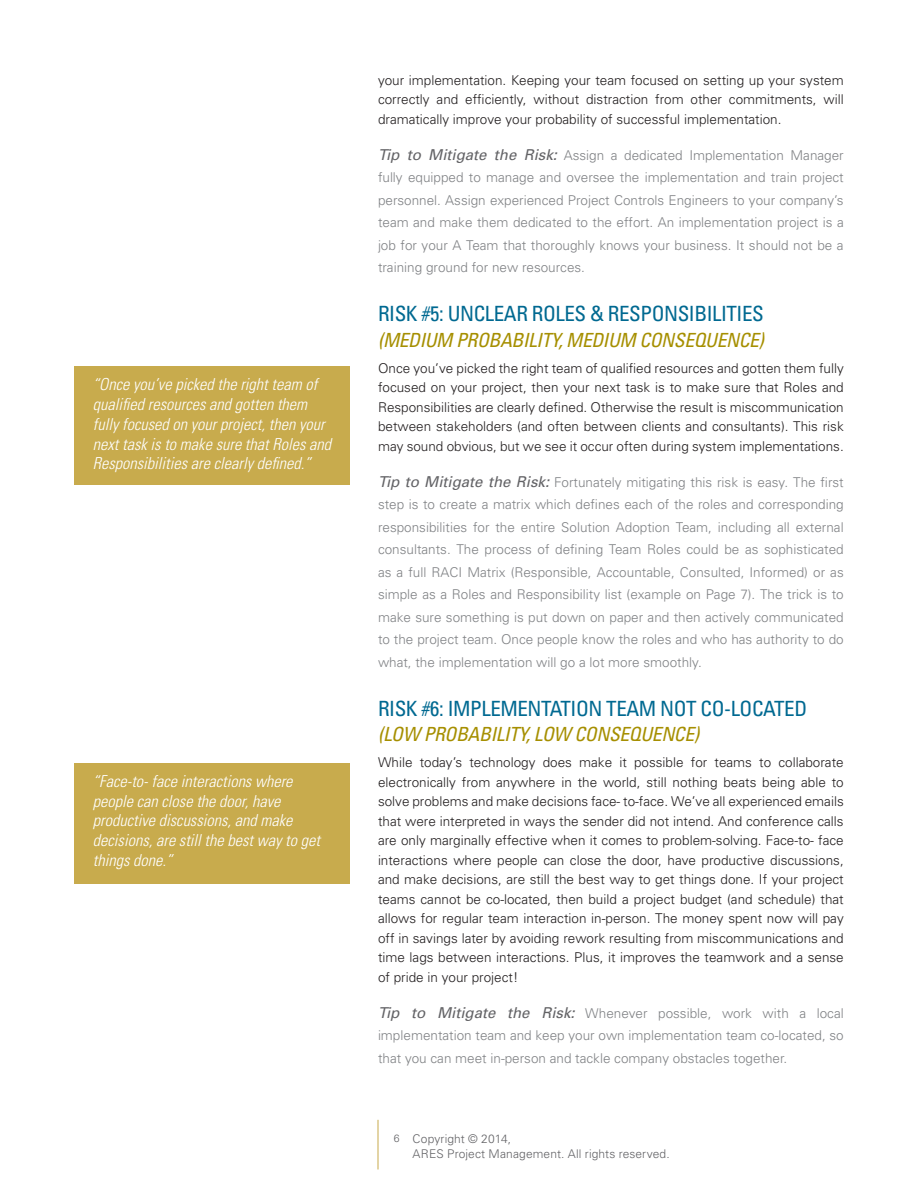
<style>
.page{position:relative;width:918px;height:1188px;background:#fff}
.page>*{position:absolute;margin:0;border:0;box-sizing:border-box;transform-origin:0 0}
.Sub_Titles{font:condensed 21px "Univers";letter-spacing:-.02em;color:#006991}
.prob_con{font:italic condensed 19.5px "Univers";letter-spacing:-.02em;color:#a68f01}
.quotes{font:italic 300 condensed 16.5px/19.8px "Univers";color:#fff}
.Main_Text{font:300 13.5px/19.5px "Univers";color:#231f20;text-align:justify}
.tips{font:300 13.5px/22.5px "Univers";color:#808285;text-align:justify}
.t1{font:300 12px/15.8px "Univers";letter-spacing:.01em;color:#636366}
.t2{font:300 10.5px "Univers";color:#636366}
.s1{font-weight:400;font-style:italic;font-size:15px;color:#636366}
</style>
<div class="page">
<hr style="left:378px;top:1120px;width:1px;height:49px;background:#c8ab4d">
<div style="left:74px;top:366px;width:276px;height:119px;background:#c8ab4d"></div>
<div style="left:74px;top:763px;width:276px;height:121px;background:#c8ab4d"></div>
<p class="quotes" style="left:93px;top:375px;width:240px">“Once you’ve picked the right team of qualified resources and gotten them fully focused on your project, then your next task is to make sure that Roles and Responsibilities are clearly defined.”</p>
<p class="quotes" style="left:93px;top:771px;width:229px">“Face-to- face interactions where people can close the door, have productive discussions, and make decisions, are still the best way to get things done.”</p>
<p class="Main_Text" style="left:378px;top:70px;width:467px">your implementation. Keeping your team focused on setting up your system correctly and efficiently, without distraction from other commitments, will dramatically improve your probability of successful implementation.</p>
<p class="tips" style="left:378px;top:144px;width:467px"><span class="s1">Tip to Mitigate the Risk:</span> Assign a dedicated Implementation Manager fully equipped to manage and oversee the implementation and train project personnel. Assign experienced Project Controls Engineers to your company’s team and make them dedicated to the effort. An implementation project is a job for your A Team that thoroughly knows your business. It should not be a training ground for new resources.</p>
<p class="Sub_Titles" style="left:378px;top:300px;width:387px">RISK #5: UNCLEAR ROLES &amp; RESPONSIBILITIES</p>
<p class="prob_con" style="left:378px;top:327px;width:388px">(MEDIUM PROBABILITY, MEDIUM CONSEQUENCE)</p>
<p class="Main_Text" style="left:378px;top:358px;width:467px">Once you’ve picked the right team of qualified resources and gotten them fully focused on your project, then your next task is to make sure that Roles and Responsibilities are clearly defined. Otherwise the result is miscommunication between stakeholders (and often between clients and consultants). This risk may sound obvious, but we see it occur often during system implementations.</p>
<p class="tips" style="left:378px;top:471px;width:467px"><span class="s1">Tip to Mitigate the Risk:</span> Fortunately mitigating this risk is easy. The first step is to create a matrix which defines each of the roles and corresponding responsibilities for the entire Solution Adoption Team, including all external consultants. The process of defining Team Roles could be as sophisticated as a full RACI Matrix (Responsible, Accountable, Consulted, Informed) or as simple as a Roles and Responsibility list (example on Page 7). The trick is to make sure something is put down on paper and then actively communicated to the project team. Once people know the roles and who has authority to do what, the implementation will go a lot more smoothly.</p>
<p class="Sub_Titles" style="left:378px;top:695px;width:431px">RISK #6: IMPLEMENTATION TEAM NOT CO-LOCATED</p>
<p class="prob_con" style="left:378px;top:722px;width:323px">(LOW PROBABILITY, LOW CONSEQUENCE)</p>
<p class="Main_Text" style="left:378px;top:753px;width:467px">While today’s technology does make it possible for teams to collaborate electronically from anywhere in the world, still nothing beats being able to solve problems and make decisions face- to-face. We’ve all experienced emails that were interpreted in ways the sender did not intend. And conference calls are only marginally effective when it comes to problem-solving. Face-to- face interactions where people can close the door, have productive discussions, and make decisions, are still the best way to get things done. If your project teams cannot be co-located, then build a project budget (and schedule) that allows for regular team interaction in-person. The money spent now will pay off in savings later by avoiding rework resulting from miscommunications and time lags between interactions. Plus, it improves the teamwork and a sense of pride in your project!</p>
<p class="tips" style="left:378px;top:1002px;width:467px"><span class="s1">Tip to Mitigate the Risk:</span> Whenever possible, work with a local implementation team and keep your own implementation team co-located, so that you can meet in-person and tackle company obstacles together.</p>
<p class="t2" style="left:394px;top:1132px;width:7px">6</p>
<p class="t1" style="left:412px;top:1131px;width:259px">Copyright © 2014,<br>ARES Project Management. All rights reserved.</p>
</div>
